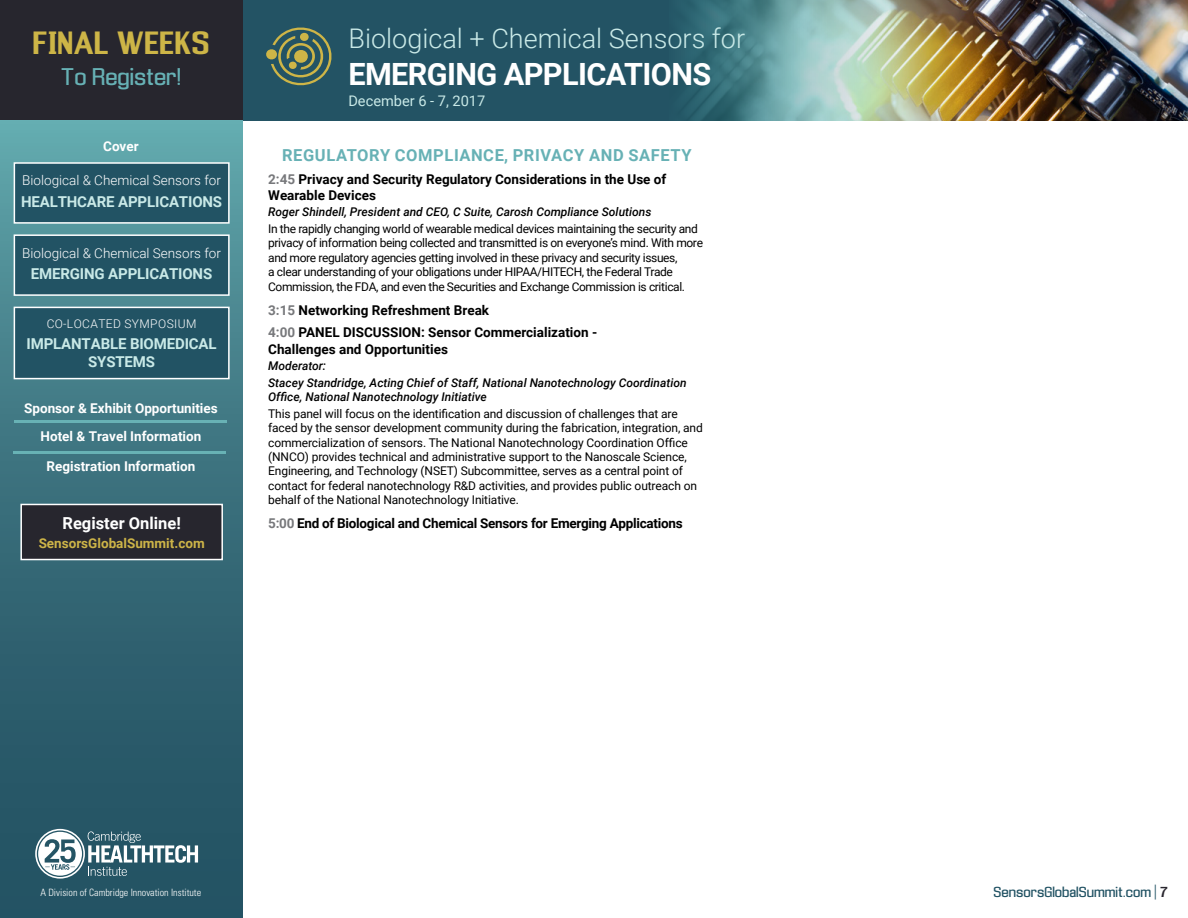
<style>
.page{position:relative;width:1188px;height:918px;background:#fff}
.page>*{position:absolute;margin:0;border:0;box-sizing:border-box;transform-origin:0 0}
.t1{font:700 30.6px "Roboto";letter-spacing:-.02em;color:#fff}
.t2{font:700 30px "Enigmatic";color:#cdb547}
.t3{font:300 27px "Roboto";color:#c9e9e7}
.t4{font:22.5px "Enigmatic";color:#67b1b5}
.t5{font:700 16.5px "Roboto";letter-spacing:.035em;color:#67b1b5}
.t6{font:700 16.5px "Roboto";color:#fff}
.t7{font:700 15px/18px "Roboto";letter-spacing:-.01em;color:#c9e9e7;text-align:center}
.t8{font:14.55px "Roboto";color:#c9e9e7}
.t9{font:700 13.5px/16.2px "Roboto";color:#000}
.t10{font:700 13.5px/28px "Roboto";color:#fff;text-align:center}
.t11{font:700 13.5px "Roboto";letter-spacing:-.02em;color:#000}
.t12{font:300 13.5px "Roboto";color:#fff}
.t13{font:13.5px "Enigmatic";color:#225364}
.t14{font:700 13.5px "Roboto";color:#cdb448}
.t15{font:12px/14.4px "Roboto";letter-spacing:-.01em;color:#000}
.t16{font:12px/14.4px "Roboto";letter-spacing:-.03em;color:#000}
.t17{font:italic 500 12px/16.5px "Roboto";color:#000}
.t18{font:300 12px "Roboto";letter-spacing:.035em;color:#fff}
.t19{font:300 condensed 10.05px "Univers LT Std";color:#fff}
.s1{color:#77787b}
.s2{font-weight:700;color:#28262e}
</style>
<div class="page">
<div style="left:0;top:114px;width:243px;height:804px;background:linear-gradient(to bottom,#5ea1a7,#1c4759)"></div>
<div style="left:0;top:0;width:243px;height:120px;background:#27262e"></div>
<div style="left:14px;top:163px;width:215px;height:60px;background:#225364"></div>
<div style="left:14px;top:162px;width:216px;height:62px;border:2px solid #fff"></div>
<div style="left:14px;top:235px;width:215px;height:60px;background:#225364"></div>
<div style="left:14px;top:234px;width:216px;height:62px;border:2px solid #fff"></div>
<div style="left:14px;top:307px;width:215px;height:72px;background:#225364"></div>
<div style="left:14px;top:307px;width:216px;height:72px;border:2px solid #fff"></div>
<hr style="left:13px;top:451px;width:213px;height:2px;background:#68b2b5">
<hr style="left:14px;top:421px;width:213px;height:2px;background:#68b2b5">
<div style="left:21px;top:504px;width:201px;height:56px;background:#27262e"></div>
<div style="left:20px;top:504px;width:203px;height:56px;border:2px solid #fff"></div>
<svg style="left:88px;top:831px;width:110px;height:45px;background:#5a7e8b"></svg>
<div style="left:35px;top:829px;width:50px;height:50px;border:2px solid #fff;border-radius:50%"></div>
<svg style="left:38px;top:832px;width:44px;height:44px"></svg>
<div style="left:243px;top:0;width:945px;height:120px;background:#235364"></div>
<svg style="left:266px;top:27px;width:66px;height:59px"></svg>
<img style="left:681px;top:0;width:507px;height:120px">
<h2 class="t2" style="left:32px;top:26px;width:179px">FINAL WEEKS</h2>
<h3 class="t4" style="left:61px;top:64px;width:122px">To Register!</h3>
<p class="t10" style="left:103px;top:131px;width:37px">Cover</p>
<p class="t12" style="left:22px;top:171px;width:200px">Biological &amp; Chemical Sensors for</p>
<p class="t7" style="left:21px;top:192px;width:203px">HEALTHCARE APPLICATIONS</p>
<p class="t12" style="left:22px;top:243px;width:200px">Biological &amp; Chemical Sensors for</p>
<p class="t7" style="left:31px;top:264px;width:183px">EMERGING APPLICATIONS</p>
<p class="t18" style="left:47px;top:316px;width:151px">CO-LOCATED SYMPOSIUM</p>
<p class="t7" style="left:27px;top:335px;width:192px">IMPLANTABLE BIOMEDICAL<br>SYSTEMS</p>
<p class="t10" style="left:24px;top:394px;width:195px">Sponsor &amp; Exhibit Opportunities<br>Hotel &amp; Travel Information</p>
<p class="t10" style="left:47px;top:451px;width:150px">Registration Information</p>
<h3 class="t6" style="left:63px;top:512px;width:120px">Register Online!</h3>
<p class="t14" style="left:39px;top:533px;width:168px">SensorsGlobalSummit.com</p>
<h3 class="t3" style="left:348px;top:20px;width:398px">Biological + Chemical Sensors for</h3>
<h1 class="t1" style="left:348px;top:53px;width:364px">EMERGING APPLICATIONS</h1>
<p class="t8" style="left:348px;top:91px;width:138px">December 6 - 7, 2017</p>
<h3 class="t5" style="left:282px;top:143px;width:411px">REGULATORY COMPLIANCE, PRIVACY AND SAFETY</h3>
<p class="t9" style="left:268px;top:170px;width:400px"><span class="s1">2:45</span> Privacy and Security Regulatory Considerations in the Use of<br>Wearable Devices</p>
<p class="t17" style="left:268px;top:204px;width:385px">Roger Shindell, President and CEO, C Suite, Carosh Compliance Solutions</p>
<p class="t16" style="left:268px;top:221px;width:436px">In the rapidly changing world of wearable medical devices maintaining the security and privacy of information being collected and transmitted is on everyone’s mind. With more and more regulatory agencies getting involved in these privacy and security issues,<br>a clear understanding of your obligations under HIPAA/HITECH, the Federal Trade Commission, the FDA, and even the Securities and Exchange Commission is critical.</p>
<p class="t9" style="left:268px;top:298px;width:331px;line-height:22.8px"><span class="s1">3:15</span> Networking Refreshment Break<br><span class="s1">4:00</span> PANEL DISCUSSION: Sensor Commercialization -</p>
<p class="t9" style="left:268px;top:340px;width:181px">Challenges and Opportunities</p>
<p class="t17" style="left:268px;top:357px;width:420px">Moderator:<br>Stacey Standridge, Acting Chief of Staff, National Nanotechnology Coordination</p>
<p class="t17" style="left:268px;top:388px;width:220px">Office, National Nanotechnology Initiative</p>
<p class="t15" style="left:268px;top:406px;width:436px">This panel will focus on the identification and discussion of challenges that are faced by the sensor development community during the fabrication, integration, and commercialization of sensors. The National Nanotechnology Coordination Office (NNCO) provides technical and administrative support to the Nanoscale Science, Engineering, and Technology (NSET) Subcommittee, serves as a central point of contact for federal nanotechnology R&amp;D activities, and provides public outreach on behalf of the National Nanotechnology Initiative.</p>
<p class="t11" style="left:268px;top:514px;width:416px"><span class="s1">5:00</span> End of Biological and Chemical Sensors for Emerging Applications</p>
<p class="t19" style="left:40px;top:887px;width:162px">A Division of Cambridge Innovation Institute</p>
<p class="t13" style="left:994px;top:885px;width:176px">SensorsGlobalSummit.com | <span class="s2">7</span></p>
</div>
